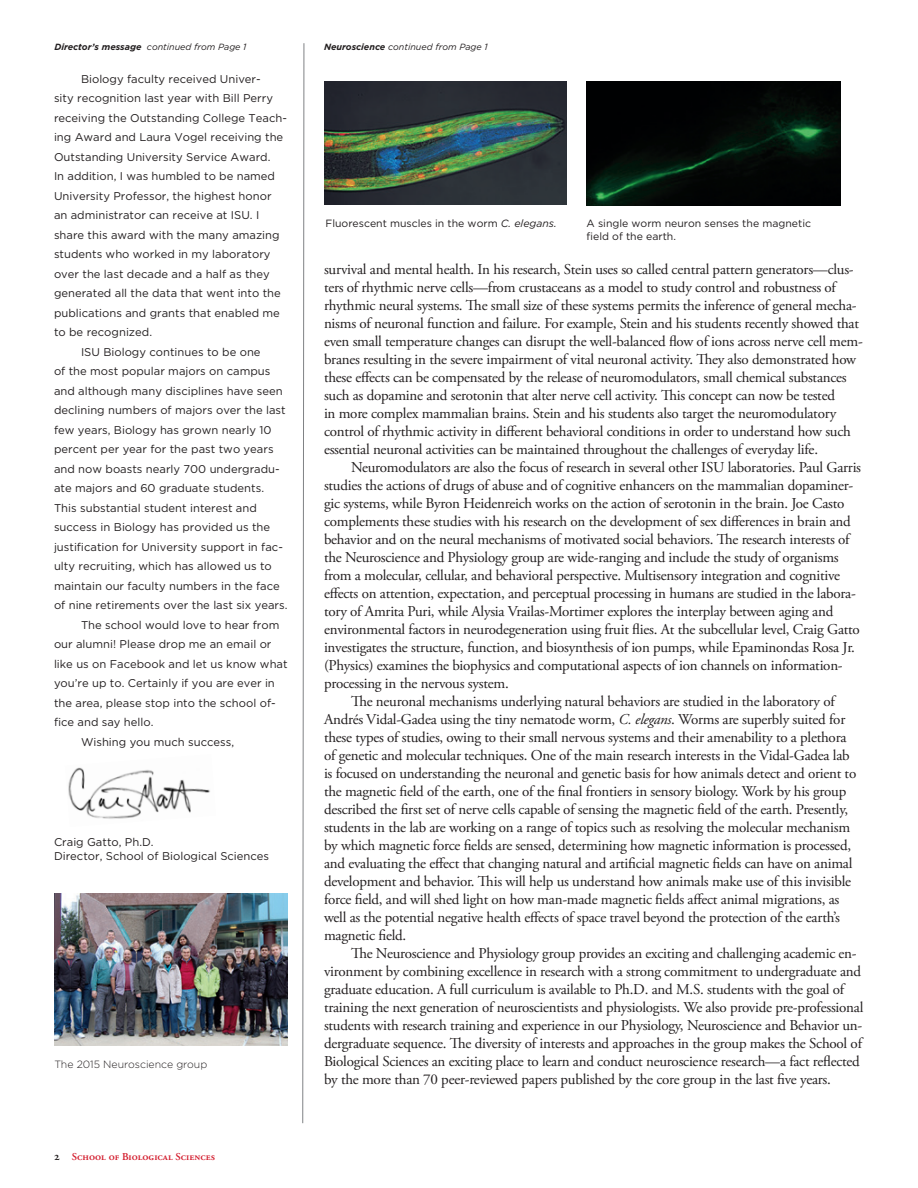
<style>
.page{position:relative;width:918px;height:1188px;background:#fff}
.page>*{position:absolute;margin:0;border:0;box-sizing:border-box;transform-origin:0 0}
.subsequent_paragraph{font:15px/18px "Adobe Garamond Pro";letter-spacing:-.015em;color:#231f20}
.sidebar_subsequent_p{font:11.25px/19.5px "Gotham";color:#231f20}
.sidebar_1st_paragrap{font:11.25px "Gotham";color:#231f20}
.t1{font:10.5px/12.6px "Gotham";color:#231f20}
.t2{font:10.5px "Adobe Garamond Semibold SC";color:#d31c2d}
.t3{font:300 10.5px "Gotham";color:#231f20}
.t4{font:italic 9px "Gotham";color:#231f20}
.s1{font-weight:700}
.s2{font-size:12px;color:#231f20}
.s3{font-style:italic}
</style>
<div class="page">
<svg style="left:302px;top:43px;width:3px;height:1081px"></svg>
<img style="left:54px;top:893px;width:234px;height:153px">
<img style="left:324px;top:81px;width:243px;height:124px">
<img style="left:587px;top:81px;width:254px;height:124px">
<img style="left:68px;top:767px;width:142px;height:52px">
<p class="t4" style="left:54px;top:42px;width:194px"><span class="s1">Director’s message</span> continued from Page 1</p>
<p class="t4" style="left:324px;top:42px;width:165px"><span class="s1">Neuroscience</span> continued from Page 1</p>
<p class="sidebar_subsequent_p" style="left:54px;top:69px;width:234px;text-indent:27px">Biology faculty received Univer-<br>sity recognition last year with Bill Perry receiving the Outstanding College Teach&shy;ing Award and Laura Vogel receiving the Outstanding University Service Award.<br>In addition, I was humbled to be named University Professor, the highest honor an administrator can receive at ISU. I share this award with the many amazing students who worked in my laboratory over the last decade and a half as they generated all the data that went into the publications and grants that enabled me to be recognized.</p>
<p class="sidebar_subsequent_p" style="left:54px;top:342px;width:235px;text-indent:27px">ISU Biology continues to be one<br>of the most popular majors on campus and although many disciplines have seen declining numbers of majors over the last few years, Biology has grown nearly 10 percent per year for the past two years and now boasts nearly 700 undergradu&shy;ate majors and 60 graduate students.<br>This substantial student interest and success in Biology has provided us the justification for University support in fac&shy;ulty recruiting, which has allowed us to maintain our faculty numbers in the face of nine retirements over the last six years.</p>
<p class="sidebar_subsequent_p" style="left:54px;top:615px;width:235px;text-indent:27px">The school would love to hear from our alumni! Please drop me an email or like us on Facebook and let us know what you’re up to. Certainly if you are ever in the area, please stop into the school of&shy;fice and say hello.</p>
<p class="sidebar_subsequent_p" style="left:81px;top:732px;width:155px">Wishing you much success,</p>
<p class="sidebar_1st_paragrap" style="left:54px;top:836px;width:101px">Craig Gatto, Ph.D.</p>
<p class="sidebar_1st_paragrap" style="left:54px;top:849px;width:217px">Director, School of Biological Sciences</p>
<p class="t3" style="left:54px;top:1057px;width:154px">The 2015 Neuroscience group</p>
<p class="t2" style="left:54px;top:1151px;width:163px"><span class="s2">2</span> School of Biological Sciences</p>
<p class="t1" style="left:326px;top:217px;width:233px">Fluorescent muscles in the worm <span class="s3">C. elegans.</span></p>
<p class="t1" style="left:587px;top:217px;width:226px">A single worm neuron senses the magnetic field of the earth.</p>
<p class="subsequent_paragraph" style="left:324px;top:261px;width:540px">survival and mental health. In his research, Stein uses so called central pattern generators—clus&shy;ters of rhythmic nerve cells—from crustaceans as a model to study control and robustness of rhythmic neural systems. The small size of these systems permits the inference of general mecha&shy;nisms of neuronal function and failure. For example, Stein and his students recently showed that even small temperature changes can disrupt the well-balanced flow of ions across nerve cell mem&shy;branes resulting in the severe impairment of vital neuronal activity. They also demonstrated how these effects can be compensated by the release of neuromodulators, small chemical substances such as dopamine and serotonin that alter nerve cell activity. This concept can now be tested<br>in more complex mammalian brains. Stein and his students also target the neuromodulatory control of rhythmic activity in different behavioral conditions in order to understand how such essential neuronal activities can be maintained throughout the challenges of everyday life.</p>
<p class="subsequent_paragraph" style="left:324px;top:459px;width:539px;text-indent:27px">Neuromodulators are also the focus of research in several other ISU laboratories. Paul Garris studies the actions of drugs of abuse and of cognitive enhancers on the mammalian dopaminer&shy;gic systems, while Byron Heidenreich works on the action of serotonin in the brain. Joe Casto complements these studies with his research on the development of sex differences in brain and behavior and on the neural mechanisms of motivated social behaviors. The research interests of the Neuroscience and Physiology group are wide-ranging and include the study of organisms from a molecular, cellular, and behavioral perspective. Multisensory integration and cognitive effects on attention, expectation, and perceptual processing in humans are studied in the labora&shy;tory of Amrita Puri, while Alysia Vrailas-Mortimer explores the interplay between aging and environmental factors in neurodegeneration using fruit flies. At the subcellular level, Craig Gatto investigates the structure, function, and biosynthesis of ion pumps, while Epaminondas Rosa Jr. (Physics) examines the biophysics and computational aspects of ion channels on information&shy;processing in the nervous system.</p>
<p class="subsequent_paragraph" style="left:324px;top:693px;width:534px;text-indent:27px">The neuronal mechanisms underlying natural behaviors are studied in the laboratory of Andrés Vidal-Gadea using the tiny nematode worm, <span class="s3">C. elegans</span>. Worms are superbly suited for these types of studies, owing to their small nervous systems and their amenability to a plethora of genetic and molecular techniques. One of the main research interests in the Vidal-Gadea lab is focused on understanding the neuronal and genetic basis for how animals detect and orient to the magnetic field of the earth, one of the final frontiers in sensory biology. Work by his group described the first set of nerve cells capable of sensing the magnetic field of the earth. Presently, students in the lab are working on a range of topics such as resolving the molecular mechanism by which magnetic force fields are sensed, determining how magnetic information is processed, and evaluating the effect that changing natural and artificial magnetic fields can have on animal development and behavior. This will help us understand how animals make use of this invisible force field, and will shed light on how man-made magnetic fields affect animal migrations, as well as the potential negative health effects of space travel beyond the protection of the earth’s magnetic field.</p>
<p class="subsequent_paragraph" style="left:324px;top:945px;width:541px;text-indent:27px">The Neuroscience and Physiology group provides an exciting and challenging academic en&shy;vironment by combining excellence in research with a strong commitment to undergraduate and graduate education. A full curriculum is available to Ph.D. and M.S. students with the goal of training the next generation of neuroscientists and physiologists. We also provide pre-professional students with research training and experience in our Physiology, Neuroscience and Behavior un&shy;dergraduate sequence. The diversity of interests and approaches in the group makes the School of Biological Sciences an exciting place to learn and conduct neuroscience research—a fact reflected by the more than 70 peer-reviewed papers published by the core group in the last five years.</p>
</div>
